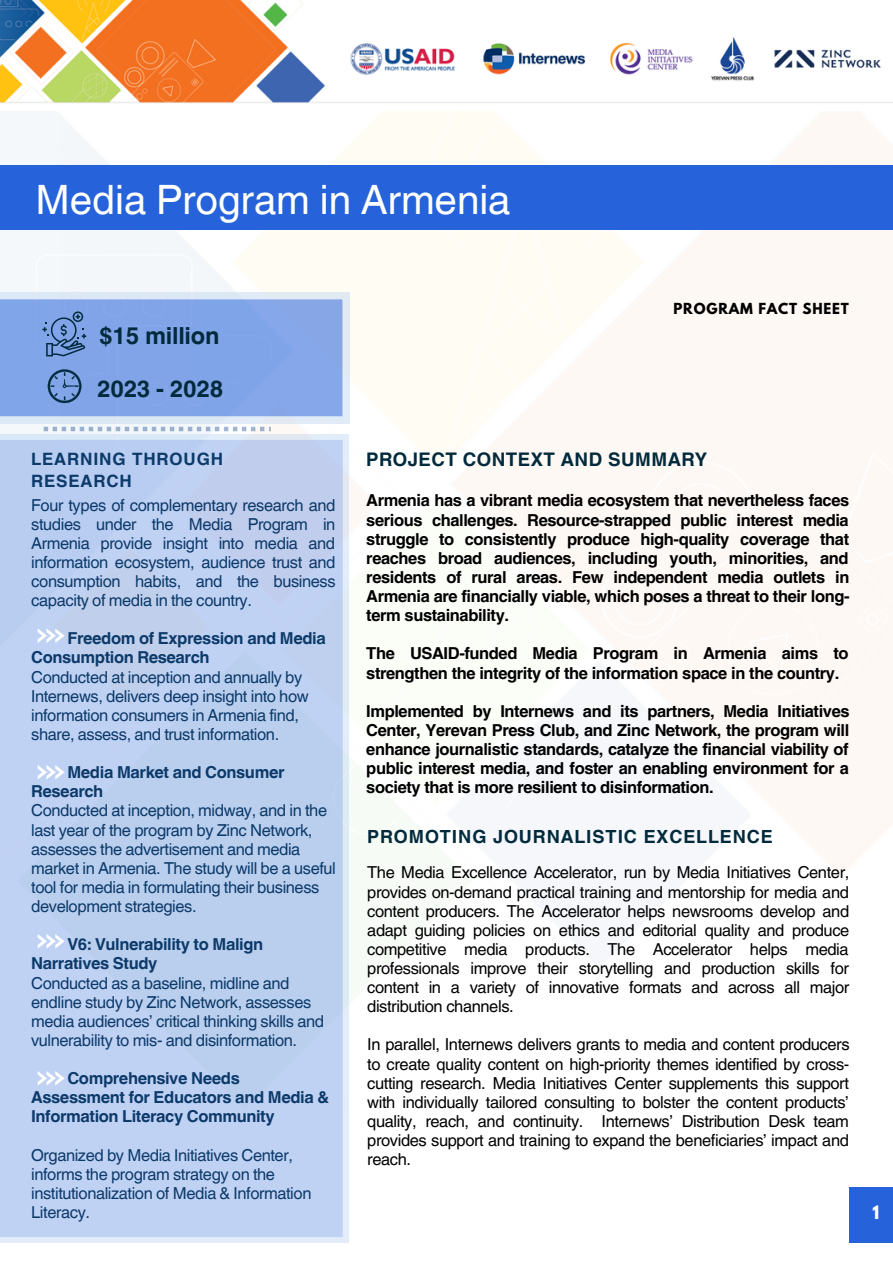
<style>
.page{position:relative;width:893px;height:1264px;background:#fff}
.page>*{position:absolute;margin:0;border:0;box-sizing:border-box;transform-origin:0 0}
.t1{font:40.5px "Helvetica Hebrew";color:#fff}
.t2{font:700 23.55px "Helvetica World";letter-spacing:-.01em;color:#022a3d}
.t3{font:700 18.75px "Helvetica Hebrew";letter-spacing:.025em;color:#022a3d}
.t4{font:700 18.15px "Helvetica Hebrew";letter-spacing:.05em;color:#022a3d}
.t5{font:700 16.95px/21.3px "Helvetica Hebrew";letter-spacing:.05em;color:#022a3d}
.t6{font:16.5px/19px "Helvetica Hebrew";letter-spacing:-.025em;color:#022a3d}
.t7{font:16.5px/19px "Helvetica LT Pro";letter-spacing:-.025em;color:#000;text-align:justify}
.t8{font:700 16.5px/19px "Helvetica LT Pro";letter-spacing:-.025em;color:#000;text-align:justify}
.t9{font:700 16.5px/19px "Helvetica Hebrew";letter-spacing:-.025em;color:#022a3d}
.t10{font:700 16.5px "League Spartan";color:#fff}
.t11{font:700 13.5px "League Spartan";letter-spacing:.06em;color:#000}
</style>
<div class="page">
<img style="left:0;top:111px;width:892px;height:1132px">
<div style="left:0;top:165px;width:892px;height:65px;background:#2663db"></div>
<img style="left:0;top:0;width:892px;height:103px">
<div style="left:849px;top:1187px;width:43px;height:55px;background:#2663db"></div>
<svg style="left:0;top:292px;width:349px;height:131px;background:#8eaee9"></svg>
<svg style="left:42px;top:311px;width:44px;height:45px;background:#6489c1"></svg>
<svg style="left:48px;top:369px;width:33px;height:34px"></svg>
<svg style="left:44px;top:427px;width:227px;height:4px"></svg>
<div style="left:0;top:434px;width:348px;height:808px;background:#c0d0f1"></div>
<svg style="left:38px;top:628px;width:27px;height:15px"></svg>
<svg style="left:38px;top:765px;width:27px;height:14px"></svg>
<svg style="left:38px;top:934px;width:27px;height:14px"></svg>
<svg style="left:38px;top:1070px;width:27px;height:15px"></svg>
<p class="t1" style="left:35px;top:185px;width:476px">Media Program in Armenia</p>
<p class="t2" style="left:99px;top:316px;width:122px">$15 million</p>
<p class="t2" style="left:97px;top:369px;width:128px">2023 - 2028</p>
<p class="t5" style="left:31px;top:451px;width:193px">LEARNING THROUGH<br>RESEARCH</p>
<p class="t6" style="left:31px;top:497px;width:306px;text-align:justify">Four types of complementary research and studies under the Media Program in Armenia provide insight into media and information ecosystem, audience trust and consumption habits, and the business capacity of media in the country.</p>
<p class="t9" style="left:31px;top:631px;width:296px;text-indent:36px">Freedom of Expression and Media<br>Consumption Research</p>
<p class="t6" style="left:31px;top:669px;width:279px">Conducted at inception and annually by Internews, delivers deep insight into how information consumers in Armenia find, share, assess, and trust information.</p>
<p class="t9" style="left:31px;top:765px;width:255px;text-indent:36px">Media Market and Consumer<br>Research</p>
<p class="t6" style="left:31px;top:803px;width:306px">Conducted at inception, midway, and in the last year of the program by Zinc Network, assesses the advertisement and media market in Armenia. The study will be a useful tool for media in formulating their business development strategies.</p>
<p class="t9" style="left:31px;top:937px;width:233px;text-indent:36px">V6: Vulnerability to Malign<br>Narratives Study</p>
<p class="t6" style="left:31px;top:975px;width:294px">Conducted as a baseline, midline and endline study by Zinc Network, assesses media audiences’ critical thinking skills and vulnerability to mis- and disinformation.</p>
<p class="t9" style="left:31px;top:1071px;width:299px;text-indent:36px">Comprehensive Needs<br>Assessment for Educators and Media &amp;<br>Information Literacy Community</p>
<p class="t6" style="left:31px;top:1147px;width:282px">Organized by Media Initiatives Center, informs the program strategy on the institutionalization of Media &amp; Information Literacy.</p>
<p class="t11" style="left:673px;top:302px;width:177px">PROGRAM FACT SHEET</p>
<p class="t3" style="left:366px;top:453px;width:342px">PROJECT CONTEXT AND SUMMARY</p>
<p class="t8" style="left:366px;top:493px;width:484px">Armenia has a vibrant media ecosystem that nevertheless faces serious challenges. Resource-strapped public interest media struggle to consistently produce high-quality coverage that reaches broad audiences, including youth, minorities, and residents of rural areas. Few independent media outlets in Armenia are financially viable, which poses a threat to their long&shy;term sustainability.</p>
<p class="t8" style="left:366px;top:645px;width:483px">The USAID-funded Media Program in Armenia aims to strengthen the integrity of the information space in the country.</p>
<p class="t8" style="left:366px;top:703px;width:485px">Implemented by Internews and its partners, Media Initiatives Center, Yerevan Press Club, and Zinc Network, the program will enhance journalistic standards, catalyze the financial viability of public interest media, and foster an enabling environment for a society that is more resilient to disinformation.</p>
<p class="t4" style="left:367px;top:830px;width:407px">PROMOTING JOURNALISTIC EXCELLENCE</p>
<p class="t7" style="left:367px;top:864px;width:483px">The Media Excellence Accelerator, run by Media Initiatives Center, provides on-demand practical training and mentorship for media and content producers. The Accelerator helps newsrooms develop and adapt guiding policies on ethics and editorial quality and produce competitive media products. The Accelerator helps media professionals improve their storytelling and production skills for content in a variety of innovative formats and across all major distribution channels.</p>
<p class="t7" style="left:367px;top:1036px;width:484px">In parallel, Internews delivers grants to media and content producers to create quality content on high-priority themes identified by cross&shy;cutting research. Media Initiatives Center supplements this support with individually tailored consulting to bolster the content products’ quality, reach, and continuity. Internews’ Distribution Desk team provides support and training to expand the beneficiaries’ impact and reach.</p>
<p class="t10" style="left:872px;top:1203px;width:8px">1</p>
</div>
